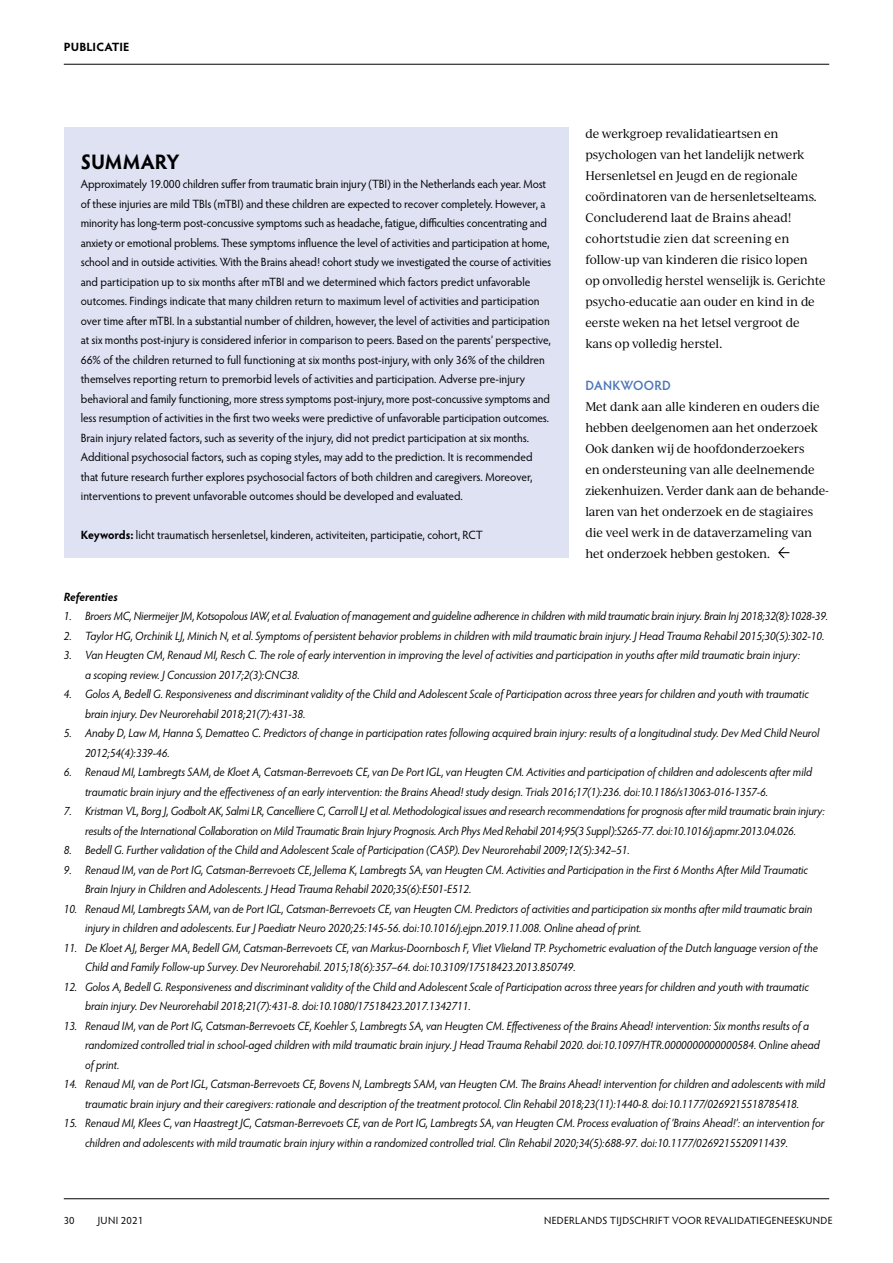
<style>
.page{position:relative;width:893px;height:1263px;background:#fff}
.page>*{position:absolute;margin:0;border:0;box-sizing:border-box;transform-origin:0 0}
.t1{font:700 21px "Hypatia Sans Pro";letter-spacing:.01em;color:#000;scale:.95 1}
.t2{font:600 13.5px "Hypatia Sans Pro";letter-spacing:.01em;color:#4c76ba;scale:.95 1}
.t3{font:italic 12px/19.5px "Hypatia Sans Pro";color:#000;scale:.95 1}
.t4{font:12px/19.5px "Hypatia Sans Pro";letter-spacing:-.005em;color:#000;scale:.95 1}
.t5{font:12px/21px "Ivy Journal";letter-spacing:-.01em;color:#000;scale:.95 1}
.t6{font:italic 700 12px "Hypatia Sans Pro";letter-spacing:-.005em;color:#000;scale:.95 1}
.t7{font:700 12px "Hypatia Sans Pro";letter-spacing:.015em;color:#000}
.t8{font:10.5px "Hypatia Sans Pro";letter-spacing:.02em;color:#000}
.s1{font-weight:700}
</style>
<div class="page">
<hr style="left:64px;top:1198px;width:765px;height:1px;background:#000">
<hr style="left:64px;top:64px;width:765px;height:1px;background:#000">
<div style="left:64px;top:128px;width:504px;height:430px;background:#dee2f3"></div>
<svg style="left:778px;top:547px;width:11px;height:11px"></svg>
<p class="t7" style="left:64px;top:38px;width:67px">PUBLICATIE</p>
<h1 class="t1" style="left:81px;top:146px;width:105px">SUMMARY</h1>
<p class="t4" style="left:81px;top:174px;width:497px">Approximately 19.000 children suffer from traumatic brain injury (TBI) in the Netherlands each year. Most of these injuries are mild TBIs (mTBI) and these children are expected to recover completely. However, a minority has long-term post-concussive symptoms such as headache, fatigue, difficulties concentrating and anxiety or emotional problems. These symptoms influence the level of activities and participation at home, school and in outside activities. With the Brains ahead! cohort study we investigated the course of activities and participation up to six months after mTBI and we determined which factors predict unfavorable outcomes. Findings indicate that many children return to maximum level of activities and participation over time after mTBI. In a substantial number of children, however, the level of activities and participation at six months post-injury is considered inferior in comparison to peers. Based on the parents’ perspective, 66% of the children returned to full functioning at six months post-injury, with only 36% of the children themselves reporting return to premorbid levels of activities and participation. Adverse pre-injury behavioral and family functioning, more stress symptoms post-injury, more post-concussive symptoms and less resumption of activities in the first two weeks were predictive of unfavorable participation outcomes.<br>Brain injury related factors, such as severity of the injury, did not predict participation at six months.<br>Additional psychosocial factors, such as coping styles, may add to the prediction. It is recommended that future research further explores psychosocial factors of both children and caregivers. Moreover, interventions to prevent unfavorable outcomes should be developed and evaluated.</p>
<p class="t4" style="left:81px;top:525px;width:425px"><span class="s1">Keywords:</span> licht traumatisch hersenletsel, kinderen, activiteiten, participatie, cohort, RCT</p>
<p class="t5" style="left:585px;top:123px;width:254px">de werkgroep revalidatieartsen en psychologen van het landelijk netwerk Hersenletsel en Jeugd en de regionale coördinatoren van de hersenletselteams.<br>Concluderend laat de Brains ahead! cohortstudie zien dat screening en follow-up van kinderen die risico lopen<br>op onvolledig herstel wenselijk is. Gerichte psycho-educatie aan ouder en kind in de eerste weken na het letsel vergroot de kans op volledig herstel.</p>
<p class="t2" style="left:585px;top:376px;width:91px">DANKWOORD</p>
<p class="t5" style="left:585px;top:396px;width:258px">Met dank aan alle kinderen en ouders die hebben deelgenomen aan het onderzoek Ook danken wij de hoofdonderzoekers<br>en ondersteuning van alle deelnemende ziekenhuizen. Verder dank aan de behande&shy;laren van het onderzoek en de stagiaires die veel werk in de dataverzameling van het onderzoek hebben gestoken.</p>
<p class="t6" style="left:64px;top:588px;width:58px">Referenties</p>
<p class="t3" style="left:64px;top:606px;width:806px">1. Broers MC, Niermeijer JM, Kotsopolous IAW, et al. Evaluation of management and guideline adherence in children with mild traumatic brain injury. Brain Inj 2018;32(8):1028-39.</p>
<p class="t3" style="left:64px;top:625px;width:802px">2. Taylor HG, Orchinik LJ, Minich N, et al. Symptoms of persistent behavior problems in children with mild traumatic brain injury. J Head Trauma Rehabil 2015;30(5):302-10.</p>
<p class="t3" style="left:85px;top:645px;width:754px;text-indent:-21px">3. Van Heugten CM, Renaud MI, Resch C. The role of early intervention in improving the level of activities and participation in youths after mild traumatic brain injury: a scoping review. J Concussion 2017;2(3):CNC38.</p>
<p class="t3" style="left:85px;top:684px;width:764px;text-indent:-21px">4. Golos A, Bedell G. Responsiveness and discriminant validity of the Child and Adolescent Scale of Participation across three years for children and youth with traumatic brain injury. Dev Neurorehabil 2018;21(7):431-38.</p>
<p class="t3" style="left:85px;top:723px;width:774px;text-indent:-21px">5. Anaby D, Law M, Hanna S, Dematteo C. Predictors of change in participation rates following acquired brain injury: results of a longitudinal study. Dev Med Child Neurol<br>2012;54(4):339-46.</p>
<p class="t3" style="left:85px;top:762px;width:767px;text-indent:-21px">6. Renaud MI, Lambregts SAM, de Kloet A, Catsman-Berrevoets CE, van De Port IGL, van Heugten CM. Activities and participation of children and adolescents after mild traumatic brain injury and the effectiveness of an early intervention: the Brains Ahead! study design. Trials 2016;17(1):236. doi:10.1186/s13063-016-1357-6.</p>
<p class="t3" style="left:85px;top:801px;width:780px;text-indent:-21px">7. Kristman VL, Borg J, Godbolt AK, Salmi LR, Cancelliere C, Carroll LJ et al. Methodological issues and research recommendations for prognosis after mild traumatic brain injury: results of the International Collaboration on Mild Traumatic Brain Injury Prognosis. Arch Phys Med Rehabil 2014;95(3 Suppl):S265-77. doi:10.1016/j.apmr.2013.04.026.</p>
<p class="t3" style="left:64px;top:840px;width:597px">8. Bedell G. Further validation of the Child and Adolescent Scale of Participation (CASP). Dev Neurorehabil 2009;12(5):342–51.</p>
<p class="t3" style="left:85px;top:859px;width:763px;text-indent:-21px">9. Renaud IM, van de Port IG, Catsman-Berrevoets CE, Jellema K, Lambregts SA, van Heugten CM. Activities and Participation in the First 6 Months After Mild Traumatic<br>Brain Injury in Children and Adolescents. J Head Trauma Rehabil 2020;35(6):E501-E512.</p>
<p class="t3" style="left:85px;top:898px;width:767px;text-indent:-21px">10. Renaud MI, Lambregts SAM, van de Port IGL, Catsman-Berrevoets CE, van Heugten CM. Predictors of activities and participation six months after mild traumatic brain injury in children and adolescents. Eur J Paediatr Neuro 2020;25:145-56. doi:10.1016/j.ejpn.2019.11.008. Online ahead of print.</p>
<p class="t3" style="left:85px;top:937px;width:773px;text-indent:-21px">11. De Kloet AJ, Berger MA, Bedell GM, Catsman-Berrevoets CE, van Markus-Doornbosch F, Vliet Vlieland TP. Psychometric evaluation of the Dutch language version of the<br>Child and Family Follow-up Survey. Dev Neurorehabil. 2015;18(6):357–64. doi:10.3109/17518423.2013.850749.</p>
<p class="t3" style="left:85px;top:976px;width:764px;text-indent:-21px">12. Golos A, Bedell G. Responsiveness and discriminant validity of the Child and Adolescent Scale of Participation across three years for children and youth with traumatic brain injury. Dev Neurorehabil 2018;21(7):431-8. doi:10.1080/17518423.2017.1342711.</p>
<p class="t3" style="left:85px;top:1015px;width:775px;text-indent:-21px">13. Renaud IM, van de Port IG, Catsman-Berrevoets CE, Koehler S, Lambregts SA, van Heugten CM. Effectiveness of the Brains Ahead! intervention: Six months results of a randomized controlled trial in school-aged children with mild traumatic brain injury. J Head Trauma Rehabil 2020. doi:10.1097/HTR.0000000000000584. Online ahead of print.</p>
<p class="t3" style="left:64px;top:1074px;width:803px;text-align:center">14. Renaud MI, van de Port IGL, Catsman-Berrevoets CE, Bovens N, Lambregts SAM, van Heugten CM. The Brains Ahead! intervention for children and adolescents with mild traumatic brain injury and their caregivers: rationale and description of the treatment protocol. Clin Rehabil 2018;23(11):1440-8. doi:10.1177/0269215518785418.</p>
<p class="t3" style="left:85px;top:1113px;width:780px;text-indent:-21px">15. Renaud MI, Klees C, van Haastregt JC, Catsman-Berrevoets CE, van de Port IG, Lambregts SA, van Heugten CM. Process evaluation of ‘Brains Ahead!’: an intervention for children and adolescents with mild traumatic brain injury within a randomized controlled trial. Clin Rehabil 2020;34(5):688-97. doi:10.1177/0269215520911439.</p>
<p class="t8" style="left:64px;top:1213px;width:12px">30</p>
<p class="t8" style="left:98px;top:1213px;width:47px">JUNI 2021</p>
<p class="t8" style="left:544px;top:1213px;width:290px">NEDERLANDS TIJDSCHRIFT VOOR REVALIDATIEGENEESKUNDE</p>
</div>
